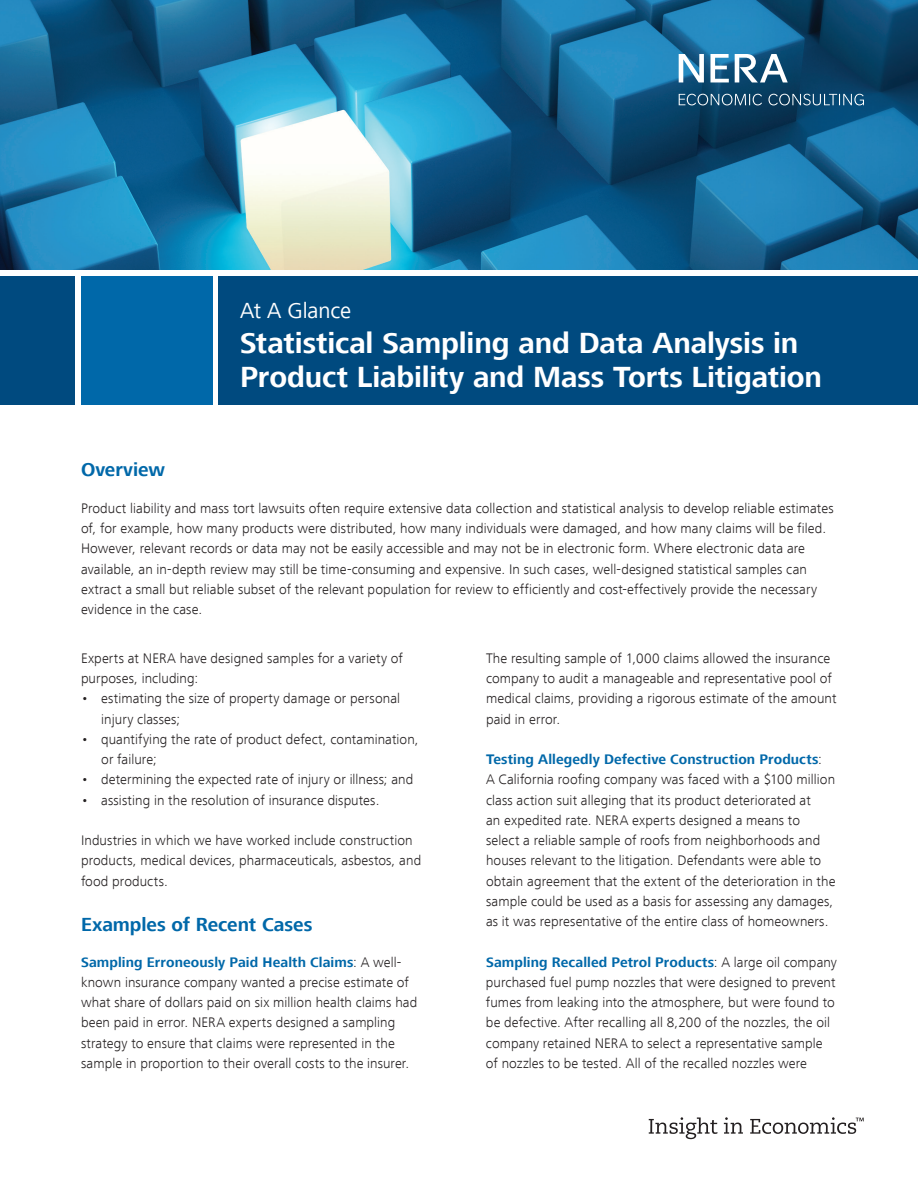
<style>
.page{position:relative;width:918px;height:1188px;background:#fff}
.page>*{position:absolute;margin:0;border:0;box-sizing:border-box;transform-origin:0 0}
.Brochure_Title{font:700 30px/34.5px "Frutiger Next LT";letter-spacing:-.005em;color:#fff}
.Brochure_Title-2{font:22.5px "Frutiger Next LT";letter-spacing:-.005em;color:#fff}
.Text_Bullets_9_12{font:700 19.5px "Frutiger Next LT";color:#0068a9}
.Body_Text{font:300 14.25px/20.2px "Frutiger Next LT";letter-spacing:.005em;color:#231f20}
.s1{font-weight:700;color:#0068a9}
</style>
<div class="page">
<div style="left:219px;top:276px;width:699px;height:129px;background:#004a7f"></div>
<div style="left:0;top:276px;width:75px;height:129px;background:#004a7f"></div>
<div style="left:81px;top:276px;width:131px;height:129px;background:#0068a9"></div>
<img style="left:0;top:0;width:918px;height:270px">
<svg style="left:679px;top:54px;width:25px;height:28px"></svg>
<svg style="left:710px;top:54px;width:19px;height:28px"></svg>
<svg style="left:735px;top:54px;width:53px;height:28px"></svg>
<svg style="left:679px;top:94px;width:83px;height:11px"></svg>
<svg style="left:768px;top:94px;width:96px;height:11px"></svg>
<svg style="left:649px;top:1117px;width:68px;height:22px"></svg>
<svg style="left:724px;top:1117px;width:19px;height:17px"></svg>
<svg style="left:750px;top:1117px;width:114px;height:17px"></svg>
<p class="Brochure_Title-2" style="left:240px;top:298px;width:113px">At A Glance</p>
<p class="Brochure_Title" style="left:240px;top:326px;width:583px">Statistical Sampling and Data Analysis in<br>Product Liability and Mass Torts Litigation</p>
<p class="Text_Bullets_9_12" style="left:81px;top:459px;width:86px">Overview</p>
<p class="Body_Text" style="left:81px;top:498px;width:754px">Product liability and mass tort lawsuits often require extensive data collection and statistical analysis to develop reliable estimates of, for example, how many products were distributed, how many individuals were damaged, and how many claims will be filed.<br>However, relevant records or data may not be easily accessible and may not be in electronic form. Where electronic data are available, an in-depth review may still be time-consuming and expensive. In such cases, well-designed statistical samples can extract a small but reliable subset of the relevant population for review to efficiently and cost-effectively provide the necessary evidence in the case.</p>
<p class="Body_Text" style="left:81px;top:648px;width:323px">Experts at NERA have designed samples for a variety of purposes, including:</p>
<p class="Body_Text" style="left:101px;top:688px;width:300px;text-indent:-20px">• estimating the size of property damage or personal injury classes;</p>
<p class="Body_Text" style="left:101px;top:729px;width:319px;text-indent:-20px">• quantifying the rate of product defect, contamination, or failure;</p>
<p class="Body_Text" style="left:81px;top:769px;width:334px">• determining the expected rate of injury or illness; and</p>
<p class="Body_Text" style="left:81px;top:790px;width:300px">• assisting in the resolution of insurance disputes.</p>
<p class="Body_Text" style="left:81px;top:830px;width:342px">Industries in which we have worked include construction products, medical devices, pharmaceuticals, asbestos, and food products.</p>
<p class="Text_Bullets_9_12" style="left:81px;top:913px;width:233px">Examples of Recent Cases</p>
<p class="Body_Text" style="left:81px;top:952px;width:338px"><span class="s1">Sampling Erroneously Paid Health Claims</span>: A well&shy;known insurance company wanted a precise estimate of what share of dollars paid on six million health claims had been paid in error. NERA experts designed a sampling strategy to ensure that claims were represented in the sample in proportion to their overall costs to the insurer.</p>
<p class="Body_Text" style="left:486px;top:648px;width:352px">The resulting sample of 1,000 claims allowed the insurance company to audit a manageable and representative pool of medical claims, providing a rigorous estimate of the amount paid in error.</p>
<p class="Body_Text" style="left:486px;top:749px;width:351px"><span class="s1">Testing Allegedly Defective Construction Products</span>:<br>A California roofing company was faced with a $100 million class action suit alleging that its product deteriorated at<br>an expedited rate. NERA experts designed a means to select a reliable sample of roofs from neighborhoods and houses relevant to the litigation. Defendants were able to obtain agreement that the extent of the deterioration in the sample could be used as a basis for assessing any damages, as it was representative of the entire class of homeowners.</p>
<p class="Body_Text" style="left:486px;top:952px;width:352px"><span class="s1">Sampling Recalled Petrol Products</span>: A large oil company purchased fuel pump nozzles that were designed to prevent fumes from leaking into the atmosphere, but were found to be defective. After recalling all 8,200 of the nozzles, the oil company retained NERA to select a representative sample of nozzles to be tested. All of the recalled nozzles were</p>
</div>
